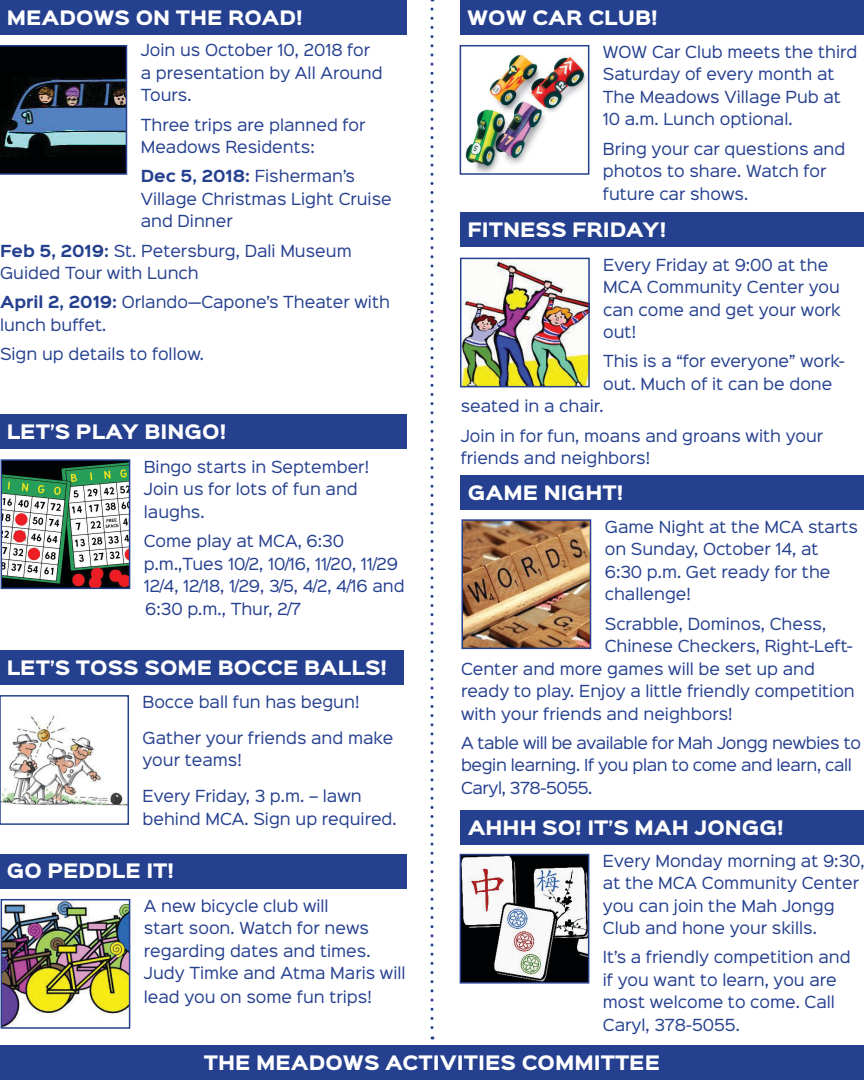
<style>
.page{position:relative;width:864px;height:1080px;background:#fff}
.page>*{position:absolute;margin:0;border:0;box-sizing:border-box;transform-origin:0 0}
.t1{font:900 18px "Sinkin Sans 800";color:#fff}
.t2{font:15px/22.5px "Sinkin Sans 400";color:#25408f}
.t3{font:15px/22.5px "Sinkin Sans 400";letter-spacing:-.025em;color:#25408f}
.s1{font-family:"Sinkin Sans 700";font-weight:700}
</style>
<div class="page">
<div style="left:0;top:1045px;width:864px;height:35px;background:#25408f"></div>
<div style="left:0;top:0;width:406px;height:35px;background:#25408f"></div>
<div style="left:0;top:854px;width:406px;height:34px;background:#25408f"></div>
<img style="left:4px;top:902px;width:123px;height:124px">
<div style="left:1px;top:899px;width:129px;height:130px;border:2px solid #25408f"></div>
<div style="left:0;top:414px;width:406px;height:35px;background:#25408f"></div>
<img style="left:4px;top:462px;width:123px;height:124px">
<div style="left:1px;top:459px;width:129px;height:130px;border:2px solid #25408f"></div>
<svg style="left:0;top:45px;width:127px;height:130px"></svg>
<img style="left:465px;top:54px;width:121px;height:118px">
<div style="left:460px;top:45px;width:129px;height:130px;border:2px solid #25408f"></div>
<div style="left:461px;top:475px;width:403px;height:35px;background:#25408f"></div>
<img style="left:464px;top:522px;width:124px;height:124px">
<div style="left:461px;top:519px;width:130px;height:130px;border:2px solid #25408f"></div>
<div style="left:460px;top:0;width:404px;height:35px;background:#25408f"></div>
<img style="left:3px;top:715px;width:123px;height:90px">
<div style="left:0;top:695px;width:129px;height:130px;border:2px solid #25408f"></div>
<div style="left:0;top:650px;width:403px;height:35px;background:#25408f"></div>
<img style="left:463px;top:261px;width:124px;height:123px">
<div style="left:460px;top:258px;width:130px;height:129px;border:2px solid #25408f"></div>
<div style="left:461px;top:213px;width:403px;height:34px;background:#25408f"></div>
<img style="left:463px;top:857px;width:123px;height:124px">
<div style="left:460px;top:854px;width:129px;height:130px;border:2px solid #25408f"></div>
<div style="left:461px;top:810px;width:403px;height:35px;background:#25408f"></div>
<svg style="left:430px;top:9px;width:4px;height:1031px"></svg>
<p class="t1" style="left:7px;top:8px;width:297px">MEADOWS ON THE ROAD!</p>
<p class="t2" style="left:141px;top:38px;width:243px">Join us October 10, 2018 for a presentation by All Around<br>Tours.</p>
<p class="t2" style="left:141px;top:112px;width:226px">Three trips are planned for<br>Meadows Residents:</p>
<p class="t2" style="left:141px;top:164px;width:253px"><span class="s1">Dec 5, 2018:</span> Fisherman’s<br>Village Christmas Light Cruise and Dinner</p>
<p class="t2" style="left:0;top:238px;width:353px"><span class="s1">Feb 5, 2019:</span> St. Petersburg, Dali Museum<br>Guided Tour with Lunch</p>
<p class="t2" style="left:0;top:290px;width:391px"><span class="s1">April 2, 2019:</span> Orlando—Capone’s Theater with lunch buffet.</p>
<p class="t2" style="left:0;top:342px;width:206px">Sign up details to follow.</p>
<p class="t1" style="left:7px;top:422px;width:221px">LET’S PLAY BINGO!</p>
<p class="t2" style="left:144px;top:454px;width:227px">Bingo starts in September!<br>Join us for lots of fun and laughs.</p>
<p class="t2" style="left:144px;top:529px;width:262px">Come play at MCA, 6:30 p.m.,Tues 10/2, 10/16, 11/20, 11/29<br>12/4, 12/18, 1/29, 3/5, 4/2, 4/16 and<br>6:30 p.m., Thur, 2/7</p>
<p class="t1" style="left:7px;top:658px;width:382px">LET’S TOSS SOME BOCCE BALLS!</p>
<p class="t2" style="left:143px;top:689px;width:218px">Bocce ball fun has begun!</p>
<p class="t2" style="left:143px;top:725px;width:252px">Gather your friends and make your teams!</p>
<p class="t2" style="left:143px;top:784px;width:256px">Every Friday, 3 p.m. – lawn behind MCA. Sign up required.</p>
<p class="t1" style="left:7px;top:862px;width:169px">GO PEDDLE IT!</p>
<p class="t2" style="left:144px;top:893px;width:263px">A new bicycle club will<br>start soon. Watch for news regarding dates and times.<br>Judy Timke and Atma Maris will</p>
<p class="t2" style="left:144px;top:985px;width:229px">lead you on some fun trips!</p>
<p class="t1" style="left:467px;top:8px;width:192px">WOW CAR CLUB!</p>
<p class="t2" style="left:603px;top:39px;width:256px">WOW Car Club meets the third<br>Saturday of every month at<br>The Meadows Village Pub at<br>10 a.m. Lunch optional.</p>
<p class="t2" style="left:603px;top:136px;width:244px">Bring your car questions and photos to share. Watch for future car shows.</p>
<p class="t1" style="left:467px;top:220px;width:200px">FITNESS FRIDAY!</p>
<p class="t2" style="left:603px;top:252px;width:239px">Every Friday at 9:00 at the<br>MCA Community Center you can come and get your work out!</p>
<p class="t2" style="left:603px;top:349px;width:243px">This is a “for everyone” work-</p>
<p class="t2" style="left:603px;top:371px;width:231px">out. Much of it can be done</p>
<p class="t2" style="left:461px;top:394px;width:144px">seated in a chair.</p>
<p class="t2" style="left:461px;top:423px;width:364px">Join in for fun, moans and groans with your friends and neighbors!</p>
<p class="t1" style="left:468px;top:483px;width:157px">GAME NIGHT!</p>
<p class="t2" style="left:605px;top:514px;width:255px">Game Night at the MCA starts on Sunday, October 14, at<br>6:30 p.m. Get ready for the challenge!</p>
<p class="t2" style="left:605px;top:611px;width:223px">Scrabble, Dominos, Chess,</p>
<p class="t2" style="left:605px;top:634px;width:249px">Chinese Checkers, Right-Left-</p>
<p class="t2" style="left:461px;top:656px;width:356px">Center and more games will be set up and</p>
<p class="t2" style="left:461px;top:679px;width:395px">ready to play. Enjoy a little friendly competition</p>
<p class="t2" style="left:461px;top:701px;width:273px">with your friends and neighbors!</p>
<p class="t3" style="left:461px;top:730px;width:401px">A table will be available for Mah Jongg newbies to begin learning. If you plan to come and learn, call<br>Caryl, 378-5055.</p>
<p class="t1" style="left:468px;top:818px;width:318px">AHHH SO! IT’S MAH JONGG!</p>
<p class="t2" style="left:603px;top:848px;width:263px">Every Monday morning at 9:30, at the MCA Community Center you can join the Mah Jongg<br>Club and hone your skills.</p>
<p class="t2" style="left:603px;top:945px;width:249px">It’s a friendly competition and if you want to learn, you are most welcome to come. Call<br>Caryl, 378-5055.</p>
<p class="t1" style="left:204px;top:1053px;width:458px">THE MEADOWS ACTIVITIES COMMITTEE</p>
</div>
